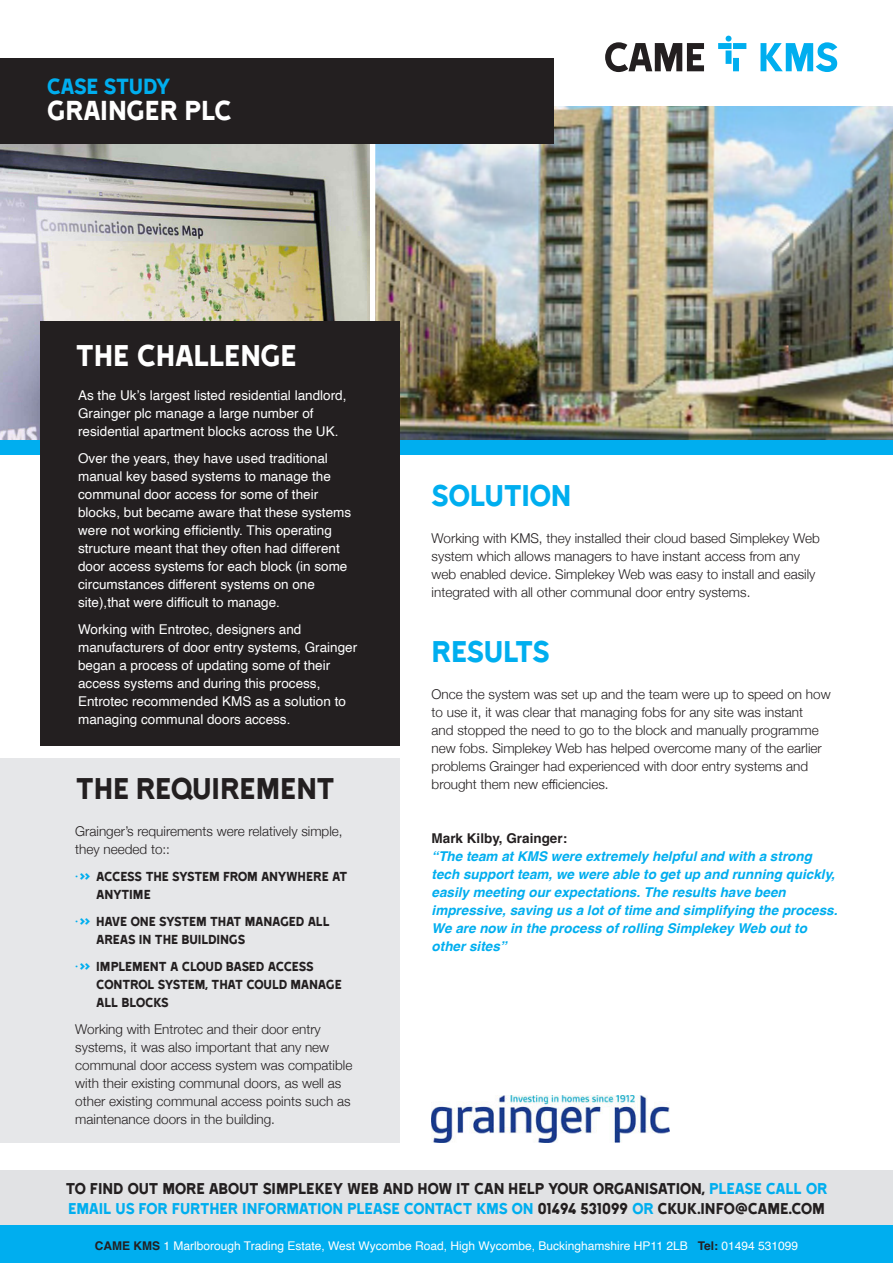
<style>
.page{position:relative;width:893px;height:1263px;background:#fff}
.page>*{position:absolute;margin:0;border:0;box-sizing:border-box;transform-origin:0 0}
.Plus{font:34.5px "Came Type";letter-spacing:-.03em;color:#00aeef}
.Plus-2{font:34.5px "Came Type";letter-spacing:-.015em;color:#231f20}
.Plus-3{font:34.5px "Came Type";letter-spacing:-.025em;color:#fff}
.t1{font:31.5px "Came Type";letter-spacing:-.01em;color:#fff}
.t2{font:25.2px "Came Type";letter-spacing:-.03em;color:#00aeef}
.Plus-4{font:18px/19.5px "Came Type";letter-spacing:-.025em;color:#231f20}
.t3{font:15px/18px "Came Type";letter-spacing:-.025em;color:#231f20}
.Plus-5{font:300 13.5px/18px "Helvetica Neue";color:#231f20}
.Plus-6{font:13.5px/18px "Helvetica";color:#fff}
.Plus-7{font:italic 700 13.5px/18px "Helvetica";color:#00aeef}
.Plus-8{font:12px "Helvetica";color:#fff}
.s1{color:#00aeef}
.s2{font-style:normal;color:#231f20}
.s3{font-weight:700;color:#231f20}
</style>
<div class="page">
<img style="left:0;top:144px;width:370px;height:297px">
<img style="left:375px;top:106px;width:518px;height:335px">
<div style="left:0;top:58px;width:554px;height:86px;background:#231f20"></div>
<div style="left:0;top:441px;width:893px;height:14px;background:#00aeef"></div>
<svg style="left:605px;top:42px;width:99px;height:30px"></svg>
<svg style="left:718px;top:36px;width:28px;height:35px"></svg>
<svg style="left:760px;top:42px;width:77px;height:30px"></svg>
<div style="left:0;top:1225px;width:893px;height:38px;background:#00aeef"></div>
<div style="left:0;top:1171px;width:893px;height:54px;background:#e1e2e4"></div>
<div style="left:40px;top:321px;width:360px;height:424px;background:#231f20"></div>
<div style="left:0;top:758px;width:400px;height:385px;background:#e6e7e9"></div>
<img style="left:432px;top:1095px;width:237px;height:48px">
<p class="t2" style="left:47px;top:73px;width:125px">CASE STUDY</p>
<p class="t1" style="left:47px;top:94px;width:187px">GRAINGER PLC</p>
<p class="Plus-3" style="left:75px;top:337px;width:223px">THE CHALLENGE</p>
<p class="Plus-6" style="left:78px;top:386px;width:270px">As the Uk’s largest listed residential landlord,<br>Grainger plc manage a large number of residential apartment blocks across the UK.</p>
<p class="Plus-6" style="left:78px;top:449px;width:275px">Over the years, they have used traditional manual key based systems to manage the communal door access for some of their blocks, but became aware that these systems were not working efficiently. This operating structure meant that they often had different door access systems for each block (in some circumstances different systems on one site),that were difficult to manage.</p>
<p class="Plus-6" style="left:78px;top:620px;width:281px">Working with Entrotec, designers and manufacturers of door entry systems, Grainger began a process of updating some of their access systems and during this process, Entrotec recommended KMS as a solution to managing communal doors access.</p>
<p class="Plus-2" style="left:75px;top:770px;width:262px">THE REQUIREMENT</p>
<p class="Plus-5" style="left:75px;top:821px;width:269px">Grainger’s requirements were relatively simple, they needed to::</p>
<p class="t3" style="left:96px;top:867px;width:253px;text-indent:-21px"><span class="s1">•&gt;&gt;</span> ACCESS THE SYSTEM FROM ANYWHERE AT<br>ANYTIME</p>
<p class="t3" style="left:96px;top:912px;width:235px;text-indent:-21px"><span class="s1">•&gt;&gt;</span> HAVE ONE SYSTEM THAT MANAGED ALL<br>AREAS IN THE BUILDINGS</p>
<p class="t3" style="left:96px;top:957px;width:247px;text-indent:-21px"><span class="s1">•&gt;&gt;</span> IMPLEMENT A CLOUD BASED ACCESS<br>CONTROL SYSTEM, THAT COULD MANAGE<br>ALL BLOCKS</p>
<p class="Plus-5" style="left:75px;top:1019px;width:279px">Working with Entrotec and their door entry systems, it was also important that any new communal door access system was compatible with their existing communal doors, as well as other existing communal access points such as maintenance doors in the building.</p>
<p class="Plus" style="left:432px;top:477px;width:141px">SOLUTION</p>
<p class="Plus-5" style="left:432px;top:528px;width:390px">Working with KMS, they installed their cloud based Simplekey Web system which allows managers to have instant access from any web enabled device. Simplekey Web was easy to install and easily integrated with all other communal door entry systems.</p>
<p class="Plus" style="left:432px;top:633px;width:120px">RESULTS</p>
<p class="Plus-5" style="left:432px;top:685px;width:401px">Once the system was set up and the team were up to speed on how to use it, it was clear that managing fobs for any site was instant<br>and stopped the need to go to the block and manually programme new fobs. Simplekey Web has helped overcome many of the earlier problems Grainger had experienced with door entry systems and brought them new efficiencies.</p>
<p class="Plus-7" style="left:432px;top:830px;width:407px"><span class="s2">Mark Kilby, Grainger:<br></span>“The team at KMS were extremely helpful and with a strong tech support team, we were able to get up and running quickly, easily meeting our expectations. The results have been impressive, saving us a lot of time and simplifying the process.<br>We are now in the process of rolling Simplekey Web out to other sites”</p>
<p class="Plus-4" style="left:65px;top:1179px;width:764px">TO FIND OUT MORE ABOUT SIMPLEKEY WEB AND HOW IT CAN HELP YOUR ORGANISATION, <span class="s1">PLEASE CALL OR<br>EMAIL US FOR FURTHER INFORMATION PLEASE CONTACT KMS ON</span> 01494 531099 <span class="s1">OR</span> CKUK.INFO@CAME.COM</p>
<p class="Plus-8" style="left:95px;top:1236px;width:705px"><span class="s3">CAME KMS</span> 1 Marlborough Trading Estate, West Wycombe Road, High Wycombe, Buckinghamshire HP11 2LB <span class="s3">Tel:</span> 01494 531099</p>
</div>
